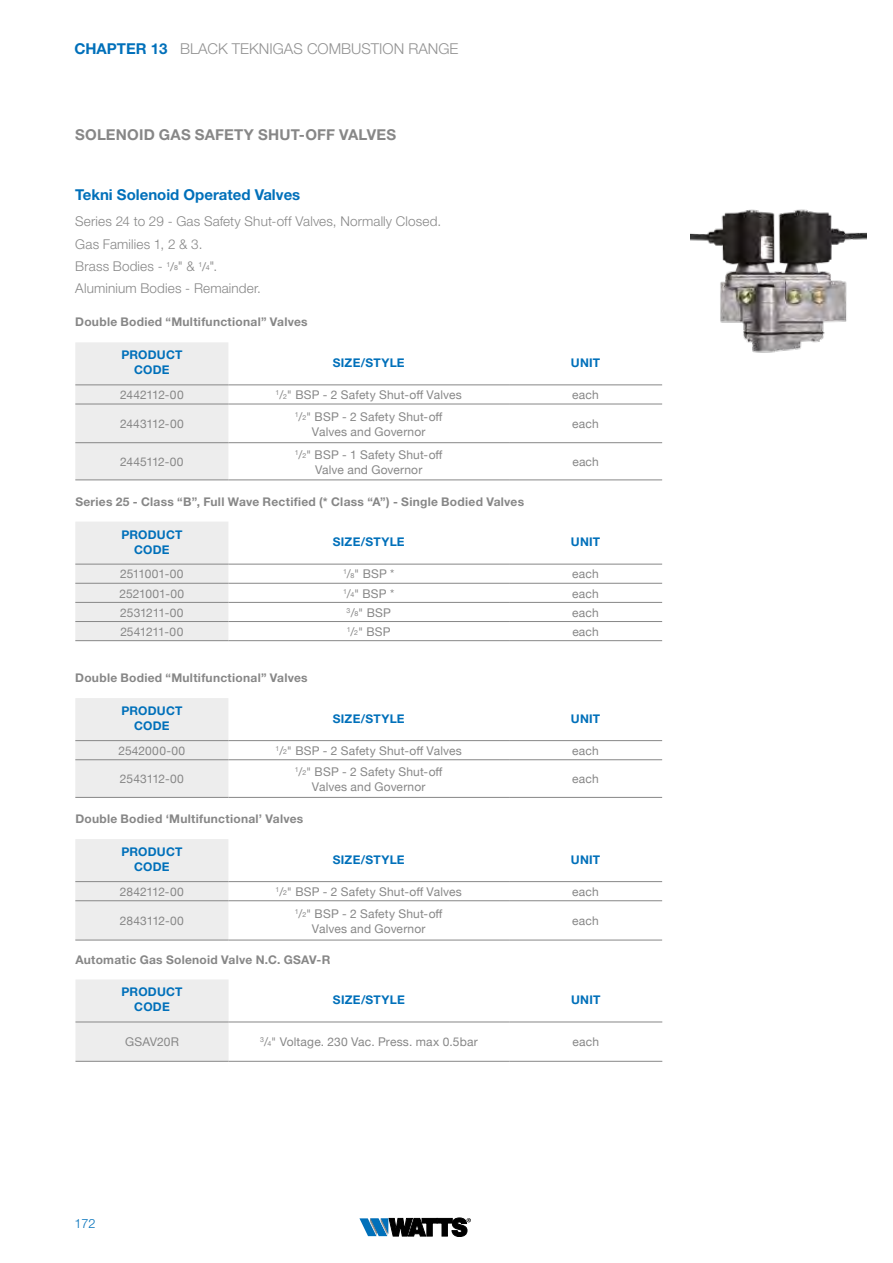
<style>
.page{position:relative;width:893px;height:1263px;background:#fff}
.page>*{position:absolute;margin:0;border:0;box-sizing:border-box;transform-origin:0 0}
.t1{font:300 15px "Helvetica Neue LT Std";color:#929292}
.t2{font:700 15px "Helvetica Neue LT Std";letter-spacing:.01em;color:#878787}
.t3{font:700 15px "Helvetica Neue LT Std";color:#0070ba}
.t4{font:300 13.5px/22.2px "Helvetica Neue LT Std";letter-spacing:.01em;color:#878787}
.t5{font:300 12.75px "Helvetica Neue LT Std";color:#0070ba}
.t6{font:12px/15px "Helvetica Neue";letter-spacing:.015em;color:#878787;text-align:center}
.t7{font:700 12px "Helvetica Neue LT Std";letter-spacing:.02em;color:#878787}
.t8{font:700 12px/15px "Helvetica Neue LT Std";letter-spacing:.02em;color:#0070ba;text-align:center}
.t9{font:12px "Helvetica Neue";letter-spacing:-.005em;color:#878787}
.t10{font:12px "Helvetica Neue";letter-spacing:-.015em;color:#878787}
.t11{font:12px "Helvetica Neue";letter-spacing:-.025em;color:#878787}
.t12{font:12px "Helvetica Neue";letter-spacing:-.01em;color:#878787}
.s1{font-weight:700;color:#0070ba}
.s2{font-family:"Helvetica Neue";font-weight:400;font-size:12px}
.s3{font-family:"Helvetica Neue";font-weight:400;font-size:7.05px}
.s4{font-size:7.05px}
</style>
<div class="page">
<svg style="left:359px;top:1218px;width:112px;height:18px"></svg>
<div style="left:75px;top:698px;width:153px;height:99px;background:#ededed"></div>
<hr style="left:75px;top:740px;width:153px;height:1px;background:#878787">
<hr style="left:228px;top:740px;width:281px;height:1px;background:#878787">
<hr style="left:509px;top:740px;width:153px;height:1px;background:#878787">
<hr style="left:75px;top:759px;width:153px;height:1px;background:#878787">
<hr style="left:228px;top:759px;width:281px;height:1px;background:#878787">
<hr style="left:509px;top:759px;width:153px;height:1px;background:#878787">
<hr style="left:75px;top:797px;width:153px;height:1px;background:#878787">
<hr style="left:228px;top:797px;width:281px;height:1px;background:#878787">
<hr style="left:509px;top:797px;width:153px;height:1px;background:#878787">
<div style="left:75px;top:839px;width:153px;height:101px;background:#ededed"></div>
<hr style="left:75px;top:881px;width:153px;height:1px;background:#878787">
<hr style="left:228px;top:881px;width:281px;height:1px;background:#878787">
<hr style="left:509px;top:881px;width:153px;height:1px;background:#878787">
<hr style="left:75px;top:900px;width:153px;height:1px;background:#878787">
<hr style="left:228px;top:900px;width:281px;height:1px;background:#878787">
<hr style="left:509px;top:900px;width:153px;height:1px;background:#878787">
<hr style="left:75px;top:940px;width:153px;height:1px;background:#878787">
<hr style="left:228px;top:940px;width:281px;height:1px;background:#878787">
<hr style="left:509px;top:940px;width:153px;height:1px;background:#878787">
<div style="left:75px;top:342px;width:153px;height:138px;background:#ededed"></div>
<hr style="left:75px;top:385px;width:153px;height:1px;background:#878787">
<hr style="left:228px;top:385px;width:281px;height:1px;background:#878787">
<hr style="left:509px;top:385px;width:153px;height:1px;background:#878787">
<hr style="left:75px;top:404px;width:153px;height:1px;background:#878787">
<hr style="left:228px;top:404px;width:281px;height:1px;background:#878787">
<hr style="left:509px;top:404px;width:153px;height:1px;background:#878787">
<hr style="left:75px;top:442px;width:153px;height:1px;background:#878787">
<hr style="left:228px;top:442px;width:281px;height:1px;background:#878787">
<hr style="left:509px;top:442px;width:153px;height:1px;background:#878787">
<hr style="left:75px;top:480px;width:153px;height:1px;background:#878787">
<hr style="left:228px;top:480px;width:281px;height:1px;background:#878787">
<hr style="left:509px;top:480px;width:153px;height:1px;background:#878787">
<div style="left:75px;top:522px;width:153px;height:118px;background:#ededed"></div>
<hr style="left:75px;top:564px;width:153px;height:1px;background:#878787">
<hr style="left:228px;top:564px;width:281px;height:1px;background:#878787">
<hr style="left:509px;top:564px;width:153px;height:1px;background:#878787">
<hr style="left:75px;top:583px;width:153px;height:1px;background:#878787">
<hr style="left:228px;top:583px;width:281px;height:1px;background:#878787">
<hr style="left:509px;top:583px;width:153px;height:1px;background:#878787">
<hr style="left:75px;top:602px;width:153px;height:1px;background:#878787">
<hr style="left:228px;top:602px;width:281px;height:1px;background:#878787">
<hr style="left:509px;top:602px;width:153px;height:1px;background:#878787">
<hr style="left:75px;top:621px;width:153px;height:1px;background:#878787">
<hr style="left:228px;top:621px;width:281px;height:1px;background:#878787">
<hr style="left:509px;top:621px;width:153px;height:1px;background:#878787">
<hr style="left:75px;top:640px;width:153px;height:1px;background:#878787">
<hr style="left:228px;top:640px;width:281px;height:1px;background:#878787">
<hr style="left:509px;top:640px;width:153px;height:1px;background:#878787">
<img style="left:690px;top:209px;width:177px;height:144px">
<div style="left:75px;top:980px;width:154px;height:81px;background:#ededed"></div>
<hr style="left:75px;top:1022px;width:154px;height:1px;background:#878787">
<hr style="left:229px;top:1022px;width:280px;height:1px;background:#878787">
<hr style="left:509px;top:1022px;width:153px;height:1px;background:#878787">
<hr style="left:75px;top:1061px;width:154px;height:1px;background:#878787">
<hr style="left:229px;top:1061px;width:280px;height:1px;background:#878787">
<hr style="left:509px;top:1061px;width:153px;height:1px;background:#878787">
<p class="t1" style="left:74px;top:39px;width:386px"><span class="s1">CHAPTER 13</span> BLACK TEKNIGAS COMBUSTION RANGE</p>
<p class="t2" style="left:75px;top:125px;width:322px">SOLENOID GAS SAFETY SHUT-OFF VALVES</p>
<p class="t3" style="left:75px;top:185px;width:226px">Tekni Solenoid Operated Valves</p>
<p class="t4" style="left:75px;top:210px;width:367px">Series 24 to 29 - Gas Safety Shut-off Valves, Normally Closed.<br>Gas Families 1, 2 &amp; 3.<br>Brass Bodies - <sup>1</sup><span class="s2">/</span><span class="s3">8</span>" &amp; <sup>1</sup><span class="s2">/</span><span class="s3">4</span>".<br>Aluminium Bodies - Remainder.</p>
<p class="t7" style="left:75px;top:315px;width:234px">Double Bodied “Multifunctional” Valves</p>
<p class="t8" style="left:121px;top:347px;width:63px">PRODUCT<br>CODE</p>
<p class="t8" style="left:333px;top:355px;width:73px">SIZE/STYLE</p>
<p class="t8" style="left:571px;top:355px;width:31px">UNIT</p>
<p class="t10" style="left:120px;top:385px;width:65px">2442112-00</p>
<p class="t6" style="left:276px;top:387px;width:188px"><sup>1</sup>/<span class="s4">2</span>" BSP - 2 Safety Shut-off Valves</p>
<p class="t6" style="left:572px;top:387px;width:28px">each</p>
<p class="t11" style="left:120px;top:414px;width:65px">2443112-00</p>
<p class="t6" style="left:295px;top:408px;width:149px"><sup>1</sup>/<span class="s4">2</span>" BSP - 2 Safety Shut-off<br>Valves and Governor</p>
<p class="t6" style="left:572px;top:415px;width:28px">each</p>
<p class="t11" style="left:120px;top:451px;width:65px">2445112-00</p>
<p class="t6" style="left:295px;top:446px;width:149px"><sup>1</sup>/<span class="s4">2</span>" BSP - 1 Safety Shut-off<br>Valve and Governor</p>
<p class="t6" style="left:572px;top:453px;width:28px">each</p>
<p class="t7" style="left:75px;top:494px;width:450px">Series 25 - Class “B”, Full Wave Rectified (* Class “A”) - Single Bodied Valves</p>
<p class="t8" style="left:121px;top:526px;width:63px">PRODUCT<br>CODE</p>
<p class="t8" style="left:333px;top:534px;width:73px">SIZE/STYLE</p>
<p class="t8" style="left:571px;top:534px;width:31px">UNIT</p>
<p class="t12" style="left:120px;top:564px;width:65px">2511001-00</p>
<p class="t6" style="left:343px;top:566px;width:53px"><sup>1</sup>/<span class="s4">8</span>" BSP *</p>
<p class="t6" style="left:572px;top:566px;width:28px">each</p>
<p class="t9" style="left:120px;top:583px;width:66px">2521001-00</p>
<p class="t6" style="left:343px;top:585px;width:53px"><sup>1</sup>/<span class="s4">4</span>" BSP *</p>
<p class="t6" style="left:572px;top:585px;width:28px">each</p>
<p class="t10" style="left:120px;top:602px;width:65px">2531211-00</p>
<p class="t6" style="left:347px;top:604px;width:46px"><sup>3</sup>/<span class="s4">8</span>" BSP</p>
<p class="t6" style="left:572px;top:604px;width:28px">each</p>
<p class="t10" style="left:120px;top:621px;width:64px">2541211-00</p>
<p class="t6" style="left:347px;top:623px;width:45px"><sup>1</sup>/<span class="s4">2</span>" BSP</p>
<p class="t6" style="left:572px;top:623px;width:28px">each</p>
<p class="t7" style="left:75px;top:670px;width:234px">Double Bodied “Multifunctional” Valves</p>
<p class="t8" style="left:121px;top:703px;width:63px">PRODUCT<br>CODE</p>
<p class="t8" style="left:333px;top:710px;width:73px">SIZE/STYLE</p>
<p class="t8" style="left:571px;top:710px;width:31px">UNIT</p>
<p class="t6" style="left:118px;top:742px;width:68px">2542000-00</p>
<p class="t6" style="left:276px;top:742px;width:188px"><sup>1</sup>/<span class="s4">2</span>" BSP - 2 Safety Shut-off Valves</p>
<p class="t6" style="left:572px;top:742px;width:28px">each</p>
<p class="t9" style="left:120px;top:769px;width:65px">2543112-00</p>
<p class="t6" style="left:295px;top:763px;width:149px"><sup>1</sup>/<span class="s4">2</span>" BSP - 2 Safety Shut-off<br>Valves and Governor</p>
<p class="t6" style="left:572px;top:771px;width:28px">each</p>
<p class="t7" style="left:75px;top:811px;width:229px">Double Bodied ‘Multifunctional’ Valves</p>
<p class="t8" style="left:121px;top:844px;width:63px">PRODUCT<br>CODE</p>
<p class="t8" style="left:333px;top:851px;width:73px">SIZE/STYLE</p>
<p class="t8" style="left:571px;top:851px;width:31px">UNIT</p>
<p class="t9" style="left:120px;top:881px;width:65px">2842112-00</p>
<p class="t6" style="left:276px;top:883px;width:188px"><sup>1</sup>/<span class="s4">2</span>" BSP - 2 Safety Shut-off Valves</p>
<p class="t6" style="left:572px;top:883px;width:28px">each</p>
<p class="t9" style="left:120px;top:911px;width:65px">2843112-00</p>
<p class="t6" style="left:295px;top:905px;width:149px"><sup>1</sup>/<span class="s4">2</span>" BSP - 2 Safety Shut-off<br>Valves and Governor</p>
<p class="t6" style="left:572px;top:912px;width:28px">each</p>
<p class="t7" style="left:75px;top:952px;width:256px">Automatic Gas Solenoid Valve N.C. GSAV-R</p>
<p class="t8" style="left:122px;top:984px;width:63px">PRODUCT<br>CODE</p>
<p class="t8" style="left:333px;top:992px;width:73px">SIZE/STYLE</p>
<p class="t8" style="left:571px;top:992px;width:31px">UNIT</p>
<p class="t6" style="left:125px;top:1034px;width:55px">GSAV20R</p>
<p class="t6" style="left:260px;top:1034px;width:219px"><sup>3</sup>/<span class="s4">4</span>" Voltage. 230 Vac. Press. max 0.5bar</p>
<p class="t6" style="left:572px;top:1034px;width:28px">each</p>
<p class="t5" style="left:74px;top:1215px;width:23px">172</p>
</div>
